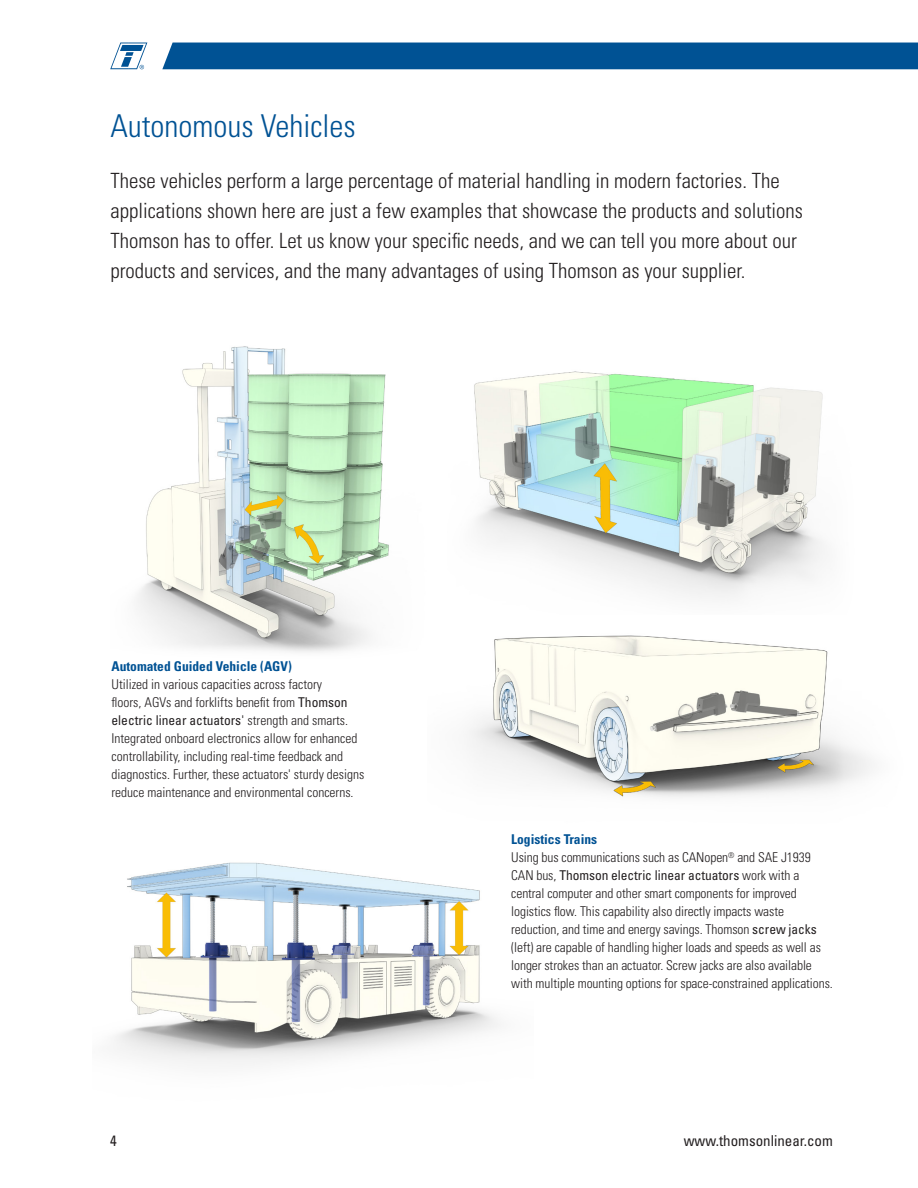
<style>
.page{position:relative;width:918px;height:1188px;background:#fff}
.page>*{position:absolute;margin:0;border:0;box-sizing:border-box;transform-origin:0 0}
.t1{font:300 condensed 31.5px "Univers LT Std";color:#005294}
.t2{font:300 condensed 21px/30px "Univers LT Std";color:#231f20}
.t3{font:condensed 15px "Univers LT Std";color:#231f20}
.Table_Body_Copy_Left{font:300 condensed 13.5px/18px "Univers LT Std";letter-spacing:-.005em;color:#231f20}
.s1{font-weight:700;color:#005294}
.s2{font-weight:400}
</style>
<div class="page">
<div style="left:162px;top:43px;width:756px;height:26px;background:#005294"></div>
<svg style="left:110px;top:43px;width:37px;height:26px"></svg>
<img style="left:474px;top:371px;width:351px;height:227px">
<img style="left:137px;top:346px;width:252px;height:306px">
<img style="left:114px;top:862px;width:386px;height:203px">
<img style="left:469px;top:635px;width:403px;height:163px">
<p class="t1" style="left:110px;top:106px;width:247px">Autonomous Vehicles</p>
<p class="t2" style="left:110px;top:165px;width:694px">These vehicles perform a large percentage of material handling in modern factories. The applications shown here are just a few examples that showcase the products and solutions Thomson has to offer. Let us know your specific needs, and we can tell you more about our products and services, and the many advantages of using Thomson as your supplier.</p>
<p class="Table_Body_Copy_Left" style="left:112px;top:657px;width:254px"><span class="s1">Automated Guided Vehicle (AGV)<br></span>Utilized in various capacities across factory<br>floors, AGVs and forklifts benefit from <span class="s2">Thomson electric linear actuators'</span> strength and smarts.<br>Integrated onboard electronics allow for enhanced controllability, including real-time feedback and diagnostics. Further, these actuators' sturdy designs reduce maintenance and environmental concerns.</p>
<p class="Table_Body_Copy_Left" style="left:511px;top:830px;width:323px"><span class="s1">Logistics Trains<br></span>Using bus communications such as CANopen<sup>®</sup> and SAE J1939<br>CAN bus, <span class="s2">Thomson electric linear actuators</span> work with a central computer and other smart components for improved logistics flow. This capability also directly impacts waste reduction, and time and energy savings. Thomson <span class="s2">screw jacks </span>(left) are capable of handling higher loads and speeds as well as longer strokes than an actuator. Screw jacks are also available with multiple mounting options for space-constrained applications.</p>
<p class="t3" style="left:110px;top:1131px;width:8px">4</p>
<p class="t3" style="left:684px;top:1131px;width:151px">www.thomsonlinear.com</p>
</div>
